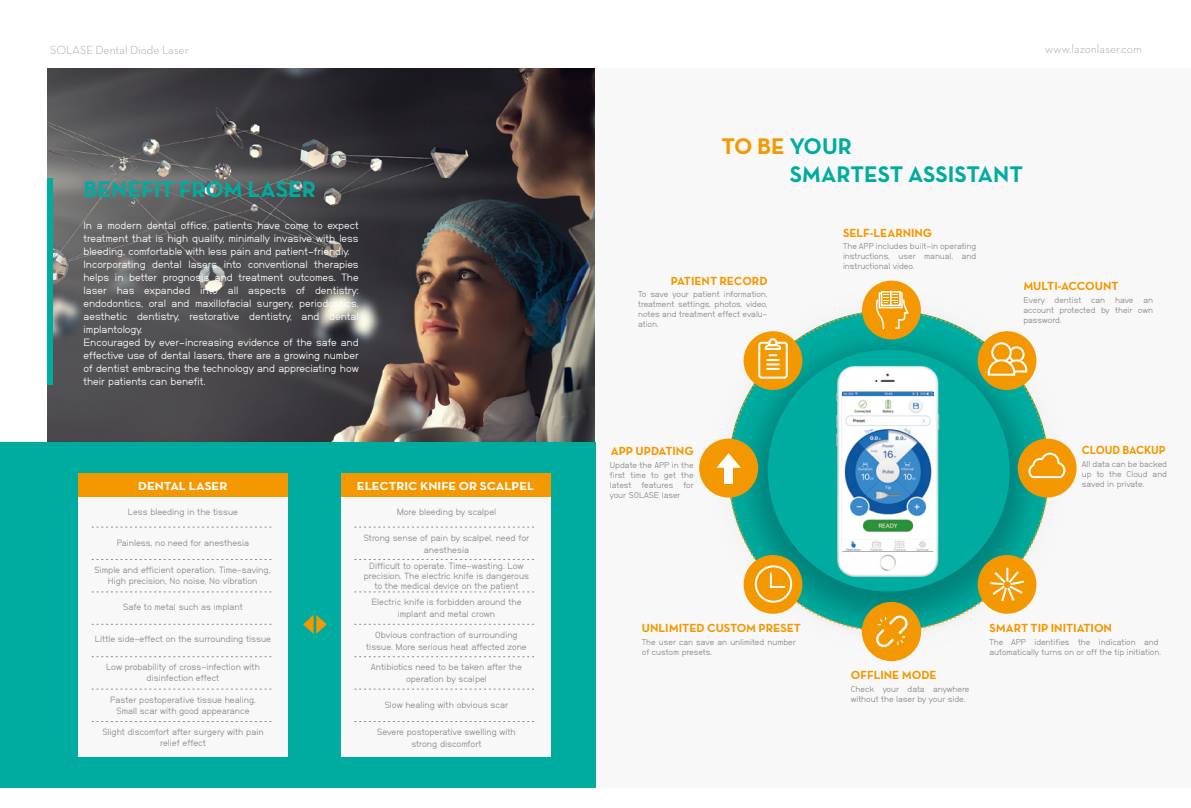
<style>
.page{position:relative;width:1191px;height:808px;background:#fff}
.page>*{position:absolute;margin:0;border:0;box-sizing:border-box;transform-origin:0 0}
.t1{font:23px/27.6px "Neutra Text TF Bold Alt";color:#00aca0}
.t2{font:12px "Neutra Text TF Bold Alt";color:#f39800}
.t3{font:300 12px "Neutra Text TF";color:#a0a0a1}
.t4{font:300 12px "Neutra Text TF";color:#9f9fa0}
.t5{font:12px "Neutra Text TF Bold Alt";color:#f39800;scale:.94 1}
.t6{font:11.8px "Neutra Text TF Bold Alt";color:#fff;scale:1.1 1}
.t7{font:10.5px/13px "Neubau Grotesk Nor";color:#fff}
.t8{font:9px/11.8px "Neubau Grotesk Nor";color:#898989;text-align:center}
.t9{font:8.5px/10px "Neubau Grotesk Nor";color:#898989;text-align:justify}
.s1{font-family:"Adobe Song Std";font-weight:300}
.s2{color:#f39800}
</style>
<div class="page">
<div style="left:595px;top:68px;width:596px;height:720px;background:#f8f8f8"></div>
<img style="left:47px;top:69px;width:548px;height:373px">
<div style="left:0;top:442px;width:595px;height:346px;background:#00aca0"></div>
<div style="left:47px;top:178px;width:6px;height:207px;background:#00aca0"></div>
<div style="left:78px;top:497px;width:209px;height:259px;background:#f8f8f8"></div>
<div style="left:78px;top:474px;width:209px;height:23px;background:#f39800"></div>
<svg style="left:92px;top:527px;width:180px;height:1px"></svg>
<svg style="left:92px;top:559px;width:180px;height:1px"></svg>
<svg style="left:92px;top:592px;width:180px;height:1px"></svg>
<svg style="left:92px;top:624px;width:180px;height:1px"></svg>
<svg style="left:92px;top:656px;width:180px;height:1px"></svg>
<svg style="left:92px;top:689px;width:180px;height:1px"></svg>
<svg style="left:92px;top:721px;width:180px;height:1px"></svg>
<div style="left:341px;top:497px;width:209px;height:259px;background:#f8f8f8"></div>
<div style="left:341px;top:474px;width:209px;height:23px;background:#f39800"></div>
<svg style="left:354px;top:527px;width:180px;height:1px"></svg>
<svg style="left:354px;top:559px;width:180px;height:1px"></svg>
<svg style="left:354px;top:592px;width:180px;height:1px"></svg>
<svg style="left:354px;top:624px;width:180px;height:1px"></svg>
<svg style="left:354px;top:656px;width:180px;height:1px"></svg>
<svg style="left:354px;top:689px;width:180px;height:1px"></svg>
<svg style="left:354px;top:721px;width:180px;height:1px"></svg>
<svg style="left:303px;top:615px;width:24px;height:19px"></svg>
<img style="left:724px;top:316px;width:330px;height:330px">
<div style="left:768px;top:350px;width:241px;height:241px;background:#00aca0;border-radius:50%"></div>
<div style="left:743px;top:331px;width:59px;height:59px;background:#f39800;border-radius:50%"></div>
<div style="left:758px;top:342px;width:29px;height:37px;border:2px solid #fff;border-radius:2px"></div>
<svg style="left:763px;top:338px;width:19px;height:32px"></svg>
<div style="left:862px;top:281px;width:59px;height:58px;background:#f39800;border-radius:50%"></div>
<div style="left:880px;top:291px;width:20px;height:15px;background:#fdf4e6"></div>
<svg style="left:875px;top:292px;width:34px;height:38px"></svg>
<div style="left:977px;top:555px;width:59px;height:59px;background:#f39800;border-radius:50%"></div>
<svg style="left:990px;top:568px;width:34px;height:34px"></svg>
<div style="left:977px;top:331px;width:59px;height:59px;background:#f39800;border-radius:50%"></div>
<svg style="left:1009px;top:347px;width:14px;height:14px"></svg>
<div style="left:1008px;top:346px;width:16px;height:16px;border:2px solid #fff;border-radius:50%"></div>
<div style="left:991px;top:342px;width:20px;height:21px;border:2px solid #fff;border-radius:50%"></div>
<svg style="left:987px;top:358px;width:41px;height:18px"></svg>
<div style="left:1017px;top:439px;width:59px;height:58px;background:#f39800;border-radius:50%"></div>
<svg style="left:1028px;top:452px;width:38px;height:27px"></svg>
<div style="left:699px;top:439px;width:59px;height:59px;background:#f39800;border-radius:50%"></div>
<svg style="left:716px;top:453px;width:25px;height:15px"></svg>
<div style="left:724px;top:466px;width:8px;height:17px;background:#fff"></div>
<div style="left:861px;top:602px;width:60px;height:59px;background:#f39800;border-radius:50%"></div>
<svg style="left:875px;top:615px;width:33px;height:33px"></svg>
<div style="left:743px;top:555px;width:59px;height:59px;background:#f39800;border-radius:50%"></div>
<div style="left:755px;top:565px;width:37px;height:38px;border:2px solid #fff;border-radius:50%"></div>
<svg style="left:769px;top:571px;width:17px;height:17px"></svg>
<img style="left:832px;top:359px;width:116px;height:225px">
<img style="left:842px;top:392px;width:91px;height:158px">
<h2 class="t3" style="left:50px;top:43px;width:140px">SOLASE Dental Diode Laser</h2>
<h1 class="t1" style="left:83px;top:175px;width:234px">BENEFIT FROM LASER</h1>
<p class="t7" style="left:83px;top:219px;width:277px">In a modern dental office, patients have come to expect treatment that is high quality, minimally invasive with less bleeding, comfortable with less pain and patient-friendly.<br>Incorporating dental lasers into conventional therapies helps in better prognosis and treatment outcomes. The laser has expanded into all aspects of dentistry: endodontics, oral and maxillofacial surgery, periodontics, aesthetic dentistry, restorative dentistry, and dental implantology.<br>Encouraged by ever-increasing evidence of the safe and effective use of dental lasers, there are a growing number of dentist embracing the technology and appreciating how their patients can benefit.</p>
<h3 class="t6" style="left:138px;top:478px;width:83px">DENTAL LASER</h3>
<p class="t8" style="left:128px;top:506px;width:112px">Less bleeding in the tissue</p>
<p class="t8" style="left:117px;top:537px;width:134px">Painless, no need for anesthesia</p>
<p class="t8" style="left:95px;top:565px;width:178px;line-height:10.9px">Simple and efficient operation. Time-saving<span class="s1">,<br></span>High precision, No noise, No vibration</p>
<p class="t8" style="left:123px;top:601px;width:121px">Safe to metal such as implant</p>
<p class="t8" style="left:95px;top:633px;width:178px">Little side-effect on the surrounding tissue</p>
<p class="t8" style="left:106px;top:661px;width:155px;line-height:10.9px">Low probability of cross-infection with disinfection effect</p>
<p class="t8" style="left:110px;top:694px;width:147px;line-height:10.9px">Faster postoperative tissue healing.<br>Small scar with good appearance</p>
<p class="t8" style="left:102px;top:726px;width:163px;line-height:10.9px">Slight discomfort after surgery with pain relief effect</p>
<h3 class="t6" style="left:357px;top:478px;width:163px">ELECTRIC KNIFE OR SCALPEL</h3>
<p class="t8" style="left:397px;top:506px;width:101px">More bleeding by scalpel</p>
<p class="t8" style="left:364px;top:531px;width:167px">Strong sense of pain by scalpel, need for anesthesia</p>
<p class="t8" style="left:364px;top:561px;width:167px;line-height:10px">Difficult to operate. Time-wasting. Low precision. The electric knife is dangerous to the medical device on the patient</p>
<p class="t8" style="left:371px;top:596px;width:152px">Electric knife is forbidden around the implant and metal crown</p>
<p class="t8" style="left:366px;top:629px;width:162px">Obvious contraction of surrounding tissue. More serious heat affected zone</p>
<p class="t8" style="left:371px;top:661px;width:153px">Antibiotics need to be taken after the operation by scalpel</p>
<p class="t8" style="left:385px;top:699px;width:125px">Slow healing with obvious scar</p>
<p class="t8" style="left:377px;top:726px;width:140px">Severe postoperative swelling with strong discomfort</p>
<h2 class="t4" style="left:1045px;top:42px;width:98px">www.lazonlaser.com</h2>
<h1 class="t1" style="left:789px;top:132px;width:235px;text-indent:-68px"><span class="s2">TO BE</span> YOUR<br>SMARTEST ASSISTANT</h1>
<h2 class="t2" style="left:843px;top:225px;width:91px">SELF-LEARNING</h2>
<p class="t9" style="left:843px;top:241px;width:135px">The APP includes built-in operating instructions, user manual, and instructional video.</p>
<h2 class="t2" style="left:671px;top:273px;width:98px">PATIENT RECORD</h2>
<p class="t9" style="left:638px;top:289px;width:131px">To save your patient information, treatment settings, photos, video, notes and treatment effect evalu&shy;ation.</p>
<h2 class="t2" style="left:1023px;top:279px;width:97px">MULTI-ACCOUNT</h2>
<p class="t9" style="left:1023px;top:295px;width:131px">Every dentist can have an account protected by their own password.</p>
<h2 class="t2" style="left:611px;top:443px;width:84px">APP UPDATING</h2>
<h2 class="t5" style="left:1081px;top:442px;width:91px">CLOUD BACKUP</h2>
<p class="t9" style="left:610px;top:460px;width:85px">Update the APP in the first time to get the latest features for your SOLASE laser</p>
<p class="t9" style="left:1081px;top:459px;width:87px">All data can be backed up to the Cloud and saved in private.</p>
<h2 class="t2" style="left:642px;top:620px;width:161px">UNLIMITED CUSTOM PRESET</h2>
<h2 class="t2" style="left:989px;top:620px;width:124px">SMART TIP INITIATION</h2>
<p class="t9" style="left:642px;top:636px;width:155px">The user can save an unlimited number of custom presets.</p>
<p class="t9" style="left:989px;top:636px;width:173px">The APP identifies the indication and automatically turns on or off the tip initiation.</p>
<h2 class="t2" style="left:850px;top:668px;width:87px">OFFLINE MODE</h2>
<p class="t9" style="left:850px;top:684px;width:120px">Check your data anywhere without the laser by your side.</p>
</div>
